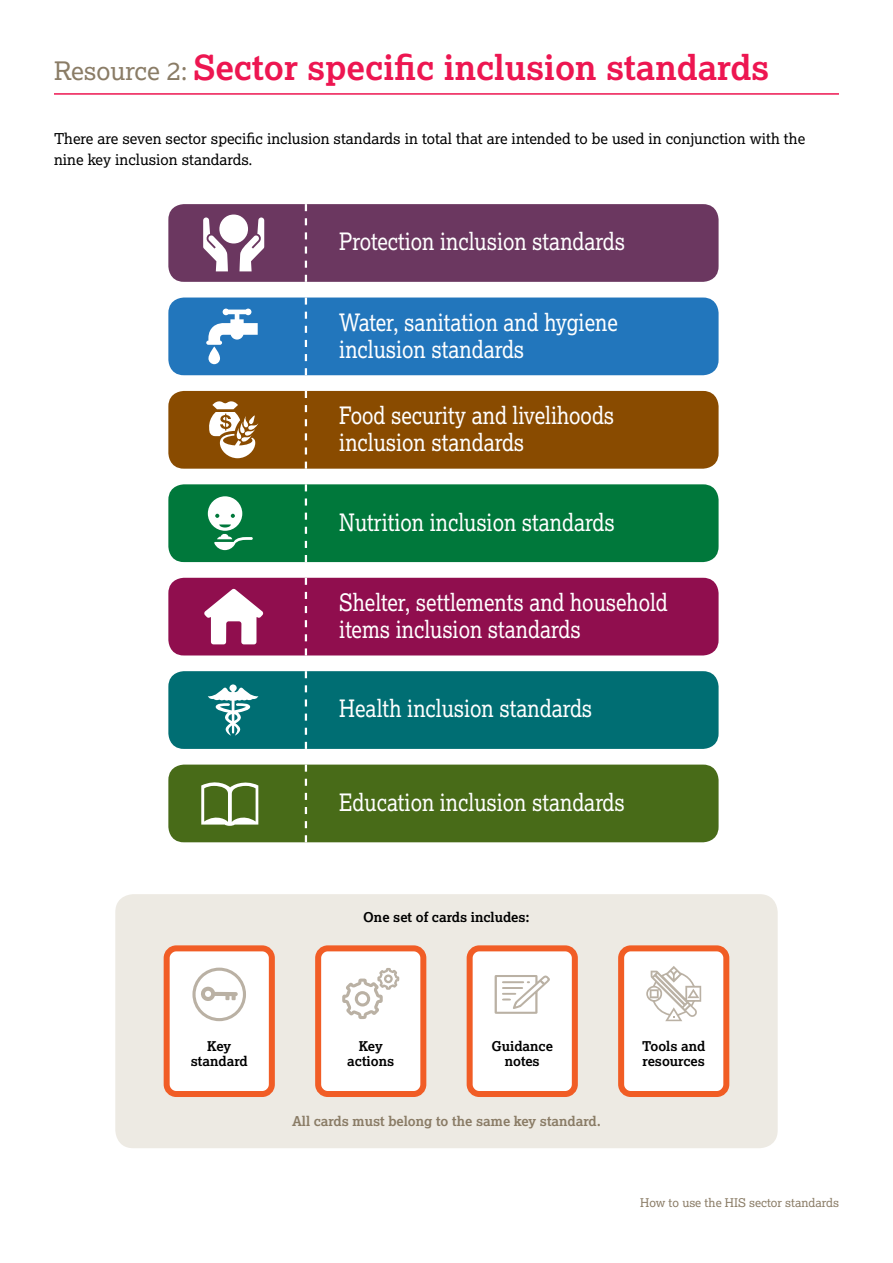
<style>
.page{position:relative;width:893px;height:1263px;background:#fff}
.page>*{position:absolute;margin:0;border:0;box-sizing:border-box;transform-origin:0 0}
.t1{font:700 34.5px "Lexia";color:#ed1651}
.t2{font:24px/27px "Lexia";color:#fff;scale:.86 1}
.t3{font:15px/21px "Lexia";color:#000}
.t4{font:700 13.5px/15px "Lexia";color:#000;text-align:center}
.t5{font:700 13.5px "Lexia";color:#8a7c66}
.t6{font:12px "Lexia";color:#8a7c66}
.s1{font-weight:400;font-size:25.5px;color:#8a7c66}
</style>
<div class="page">
<hr style="left:54px;top:93px;width:785px;height:2px;background:#ed1651">
<div style="left:115px;top:894px;width:663px;height:254px;background:#edeae3;border-radius:18px"></div>
<div style="left:167px;top:948px;width:105px;height:146px;background:#fff;border-radius:10px"></div>
<div style="left:164px;top:945px;width:111px;height:152px;border:6px solid #f15d26;border-radius:10px"></div>
<div style="left:318px;top:948px;width:105px;height:146px;background:#fff;border-radius:10px"></div>
<div style="left:315px;top:945px;width:111px;height:152px;border:6px solid #f15d26;border-radius:10px"></div>
<div style="left:621px;top:948px;width:105px;height:146px;background:#fff;border-radius:10px"></div>
<div style="left:618px;top:945px;width:111px;height:152px;border:6px solid #f15d24;border-radius:10px"></div>
<div style="left:470px;top:948px;width:105px;height:146px;background:#fff;border-radius:10px"></div>
<div style="left:467px;top:945px;width:111px;height:152px;border:6px solid #f15d26;border-radius:10px"></div>
<svg style="left:192px;top:967px;width:54px;height:54px"></svg>
<svg style="left:495px;top:975px;width:55px;height:39px"></svg>
<svg style="left:646px;top:966px;width:55px;height:55px"></svg>
<svg style="left:342px;top:968px;width:57px;height:51px"></svg>
<div style="left:168px;top:204px;width:551px;height:78px;background:#6b3760;border-radius:16px"></div>
<div style="left:168px;top:297px;width:551px;height:78px;background:#2276bc;border-radius:16px"></div>
<div style="left:168px;top:391px;width:551px;height:78px;background:#894b00;border-radius:16px"></div>
<div style="left:168px;top:484px;width:551px;height:78px;background:#00783b;border-radius:16px"></div>
<div style="left:168px;top:578px;width:551px;height:77px;background:#900e4e;border-radius:16px"></div>
<div style="left:168px;top:671px;width:551px;height:78px;background:#006e73;border-radius:16px"></div>
<div style="left:168px;top:764px;width:551px;height:78px;background:#486b18;border-radius:16px"></div>
<svg style="left:305px;top:204px;width:2px;height:78px"></svg>
<svg style="left:305px;top:297px;width:2px;height:78px"></svg>
<svg style="left:305px;top:391px;width:2px;height:78px"></svg>
<svg style="left:305px;top:484px;width:2px;height:78px"></svg>
<svg style="left:305px;top:578px;width:2px;height:77px"></svg>
<svg style="left:305px;top:671px;width:2px;height:78px"></svg>
<svg style="left:305px;top:764px;width:2px;height:78px"></svg>
<svg style="left:203px;top:215px;width:61px;height:56px"></svg>
<svg style="left:208px;top:346px;width:12px;height:18px"></svg>
<svg style="left:206px;top:309px;width:52px;height:36px"></svg>
<svg style="left:209px;top:401px;width:49px;height:57px"></svg>
<svg style="left:204px;top:589px;width:59px;height:55px"></svg>
<svg style="left:208px;top:684px;width:50px;height:52px"></svg>
<svg style="left:201px;top:782px;width:57px;height:44px"></svg>
<svg style="left:208px;top:496px;width:45px;height:54px"></svg>
<h1 class="t1" style="left:54px;top:46px;width:717px"><span class="s1">Resource 2:</span> Sector specific inclusion standards</h1>
<p class="t3" style="left:54px;top:128px;width:753px">There are seven sector specific inclusion standards in total that are intended to be used in conjunction with the nine key inclusion standards.</p>
<p class="t2" style="left:339px;top:228px;width:334px">Protection inclusion standards</p>
<p class="t2" style="left:339px;top:308px;width:325px">Water, sanitation and hygiene inclusion standards</p>
<p class="t2" style="left:339px;top:402px;width:321px">Food security and livelihoods inclusion standards</p>
<p class="t2" style="left:339px;top:508px;width:322px">Nutrition inclusion standards</p>
<p class="t2" style="left:339px;top:588px;width:383px">Shelter, settlements and household items inclusion standards</p>
<p class="t2" style="left:339px;top:695px;width:296px">Health inclusion standards</p>
<p class="t2" style="left:339px;top:788px;width:334px">Education inclusion standards</p>
<p class="t4" style="left:363px;top:909px;width:168px">One set of cards includes:</p>
<p class="t4" style="left:191px;top:1038px;width:58px">Key standard</p>
<p class="t4" style="left:347px;top:1038px;width:48px">Key actions</p>
<p class="t4" style="left:491px;top:1038px;width:63px">Guidance notes</p>
<p class="t4" style="left:642px;top:1038px;width:65px;text-align:left">Tools and resources</p>
<p class="t5" style="left:292px;top:1113px;width:310px">All cards must belong to the same key standard.</p>
<p class="t6" style="left:640px;top:1195px;width:200px">How to use the HIS sector standards</p>
</div>
